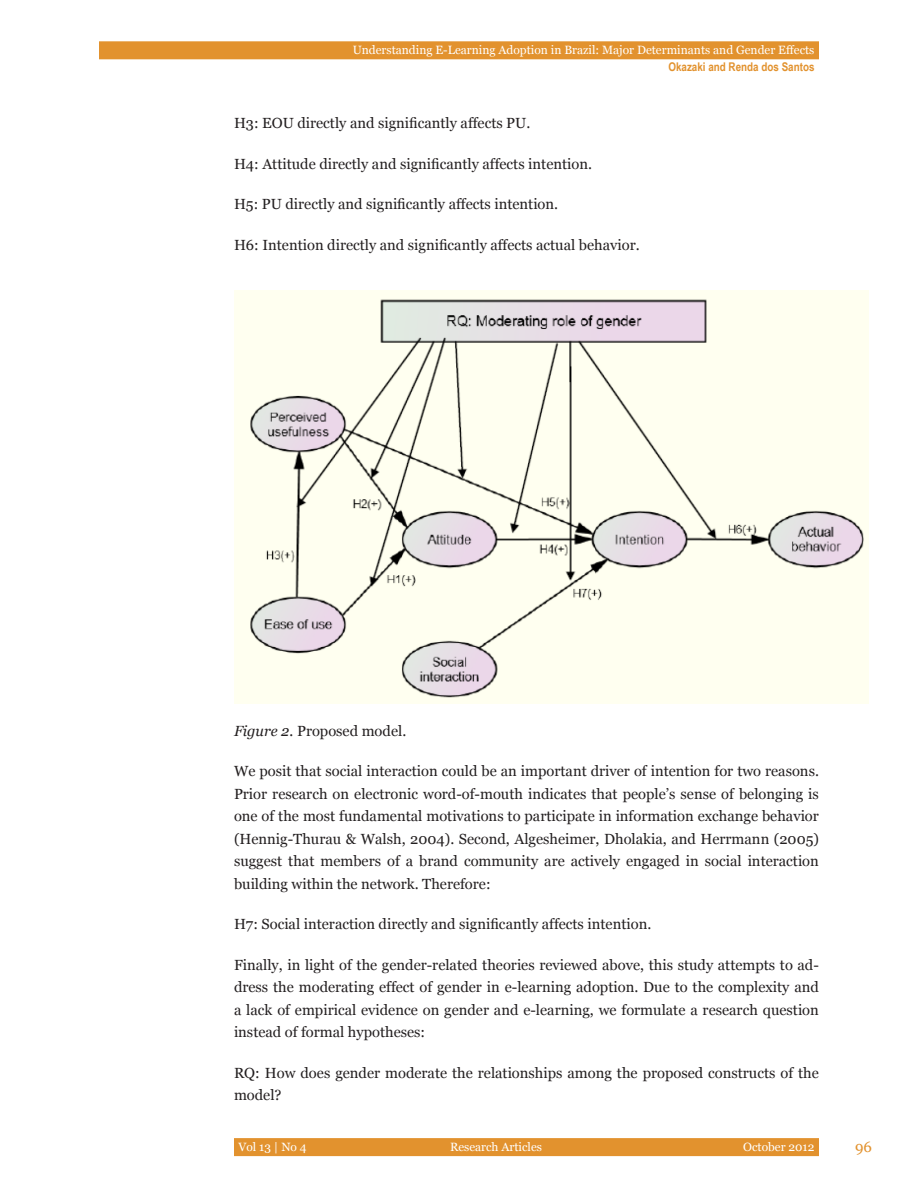
<style>
.page{position:relative;width:918px;height:1188px;background:#fff}
.page>*{position:absolute;margin:0;border:0;box-sizing:border-box;transform-origin:0 0}
.t1{font:15px "Georgia";color:#e2922e}
.body_text{font:14.7px/22.5px "Georgia";color:#231f20;text-align:justify}
.t2{font:12px "Georgia";color:#fff}
.t3{font:700 12px "Arial Narrow";color:#e2922e}
.s1{font-style:italic}
</style>
<div class="page">
<div style="left:99px;top:41px;width:720px;height:18px;background:#e2922e"></div>
<div style="left:234px;top:1138px;width:585px;height:18px;background:#e2922e"></div>
<img style="left:234px;top:290px;width:634px;height:414px">
<p class="t2" style="left:353px;top:43px;width:463px">Understanding E-Learning Adoption in Brazil: Major Determinants and Gender Effects</p>
<p class="t3" style="left:668px;top:58px;width:148px">Okazaki and Renda dos Santos</p>
<p class="body_text" style="left:234px;top:112px;width:298px">H3: EOU directly and significantly affects PU.</p>
<p class="body_text" style="left:234px;top:153px;width:360px">H4: Attitude directly and significantly affects intention.</p>
<p class="body_text" style="left:234px;top:193px;width:326px">H5: PU directly and significantly affects intention.</p>
<p class="body_text" style="left:234px;top:234px;width:407px">H6: Intention directly and significantly affects actual behavior.</p>
<p class="body_text" style="left:234px;top:720px;width:174px"><span class="s1">Figure 2.</span> Proposed model.</p>
<p class="body_text" style="left:234px;top:760px;width:587px">We posit that social interaction could be an important driver of intention for two reasons.<br>Prior research on electronic word-of-mouth indicates that people’s sense of belonging is one of the most fundamental motivations to participate in information exchange behavior (Hennig-Thurau &amp; Walsh, 2004). Second, Algesheimer, Dholakia, and Herrmann (2005) suggest that members of a brand community are actively engaged in social interaction building within the network. Therefore:</p>
<p class="body_text" style="left:234px;top:913px;width:419px">H7: Social interaction directly and significantly affects intention.</p>
<p class="body_text" style="left:234px;top:954px;width:586px">Finally, in light of the gender-related theories reviewed above, this study attempts to ad&shy;dress the moderating effect of gender in e-learning adoption. Due to the complexity and a lack of empirical evidence on gender and e-learning, we formulate a research question instead of formal hypotheses:</p>
<p class="body_text" style="left:234px;top:1062px;width:586px">RQ: How does gender moderate the relationships among the proposed constructs of the model?</p>
<p class="t2" style="left:238px;top:1139px;width:70px">Vol 13 | No 4</p>
<p class="t2" style="left:450px;top:1139px;width:93px">Research Articles</p>
<p class="t2" style="left:743px;top:1139px;width:73px">October 2012</p>
<p class="t1" style="left:855px;top:1138px;width:18px">96</p>
</div>
